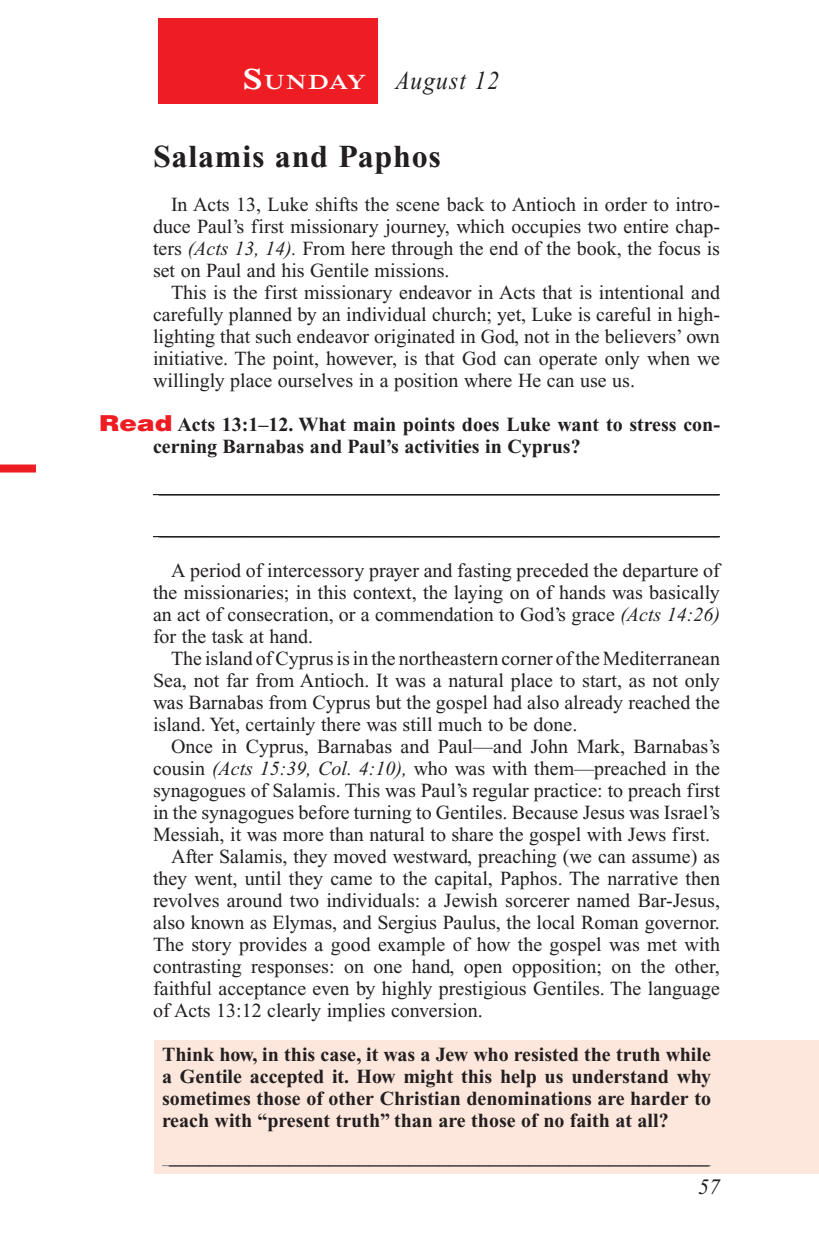
<style>
.page{position:relative;width:819px;height:1260px;background:#fff}
.page>*{position:absolute;margin:0;border:0;box-sizing:border-box;transform-origin:0 0}
.Head{font:700 32px "Times New Roman PS Std";letter-spacing:.025em;color:#231f20}
.Lesson_Dates{font:italic 26px "Times New Roman PS Std";letter-spacing:.05em;color:#231f20;scale:.9 1}
.t1{font:italic 22px "Times New Roman PS Std";color:#231f20}
.Daily_Header{font:600 21px "Times NRMT Std";letter-spacing:.045em;color:#fff;scale:1.1 1}
.Body{font:20px/22px "Times New Roman PS Std";color:#231f20;text-align:justify}
.x-screened_box-text{font:700 20px/22px "Times New Roman PS Std";color:#231f20;text-align:justify}
.Blank_Lines{font:20px "Times New Roman PS Std";color:#231f20}
.Question{font:700 20px/22px "Times New Roman PS Std";color:#231f20}
.Blank_Lines_In_Scree{font:20px "Times New Roman PS Std";color:#231f20}
.s1{font-size:30px}
.s2{font-style:italic}
.s3{font-family:"Helvetica LT Std";font-weight:900;font-size:22px;color:#ee1d23}
</style>
<div class="page">
<div style="left:158px;top:18px;width:220px;height:86px;background:#ee1d23"></div>
<div style="left:0;top:465px;width:36px;height:8px;background:#ee1d23"></div>
<div style="left:155px;top:1040px;width:664px;height:134px;background:#fde7dc"></div>
<hr style="left:153px;top:494px;width:567px;height:1px;background:#231f20">
<hr style="left:153px;top:536px;width:567px;height:1px;background:#231f20">
<hr style="left:162px;top:1165px;width:549px;height:1px;background:#939598">
<p class="Daily_Header" style="left:243px;top:70px;width:114px"><span class="s1">S</span>UNDAY</p>
<p class="Lesson_Dates" style="left:396px;top:66px;width:117px">August 12</p>
<p class="Head" style="left:153px;top:138px;width:289px">Salamis and Paphos</p>
<p class="Body" style="left:153px;top:193px;width:569px;text-indent:18px">In Acts 13, Luke shifts the scene back to Antioch in order to intro&shy;duce Paul’s first missionary journey, which occupies two entire chap&shy;ters <span class="s2">(Acts 13, 14).</span> From here through the end of the book, the focus is set on Paul and his Gentile missions.</p>
<p class="Body" style="left:153px;top:281px;width:569px;text-indent:18px">This is the first missionary endeavor in Acts that is intentional and carefully planned by an individual church; yet, Luke is careful in high&shy;lighting that such endeavor originated in God, not in the believers’ own initiative. The point, however, is that God can operate only when we willingly place ourselves in a position where He can use us.</p>
<p class="Question" style="left:153px;top:413px;width:568px;text-indent:-54px"><span class="s3">Read</span> Acts 13:1–12. What main points does Luke want to stress con&shy;cerning Barnabas and Paul’s activities in Cyprus?</p>
<p class="Blank_Lines" style="left:159px;top:475px;width:561px">________________________________________________________</p>
<p class="Blank_Lines" style="left:159px;top:517px;width:561px">________________________________________________________</p>
<p class="Body" style="left:153px;top:559px;width:569px;text-indent:18px">A period of intercessory prayer and fasting preceded the departure of the missionaries; in this context, the laying on of hands was basically an act of consecration, or a commendation to God’s grace <span class="s2">(Acts 14:26) </span>for the task at hand.</p>
<p class="Body" style="left:153px;top:647px;width:569px;text-indent:18px">The island of Cyprus is in the northeastern corner of the Mediterranean Sea, not far from Antioch. It was a natural place to start, as not only was Barnabas from Cyprus but the gospel had also already reached the island. Yet, certainly there was still much to be done.</p>
<p class="Body" style="left:153px;top:735px;width:569px;text-indent:18px">Once in Cyprus, Barnabas and Paul—and John Mark, Barnabas’s cousin <span class="s2">(Acts 15:39, Col. 4:10),</span> who was with them—preached in the synagogues of Salamis. This was Paul’s regular practice: to preach first in the synagogues before turning to Gentiles. Because Jesus was Israel’s Messiah, it was more than natural to share the gospel with Jews first.</p>
<p class="Body" style="left:153px;top:845px;width:569px;text-indent:18px">After Salamis, they moved westward, preaching (we can assume) as they went, until they came to the capital, Paphos. The narrative then revolves around two individuals: a Jewish sorcerer named Bar-Jesus, also known as Elymas, and Sergius Paulus, the local Roman governor.<br>The story provides a good example of how the gospel was met with contrasting responses: on one hand, open opposition; on the other, faithful acceptance even by highly prestigious Gentiles. The language of Acts 13:12 clearly implies conversion.</p>
<p class="x-screened_box-text" style="left:162px;top:1043px;width:551px">Think how, in this case, it was a Jew who resisted the truth while a Gentile accepted it. How might this help us understand why sometimes those of other Christian denominations are harder to reach with “present truth” than are those of no faith at all?</p>
<p class="Blank_Lines_In_Scree" style="left:169px;top:1146px;width:541px">______________________________________________________</p>
<p class="t1" style="left:698px;top:1175px;width:23px">57</p>
</div>
